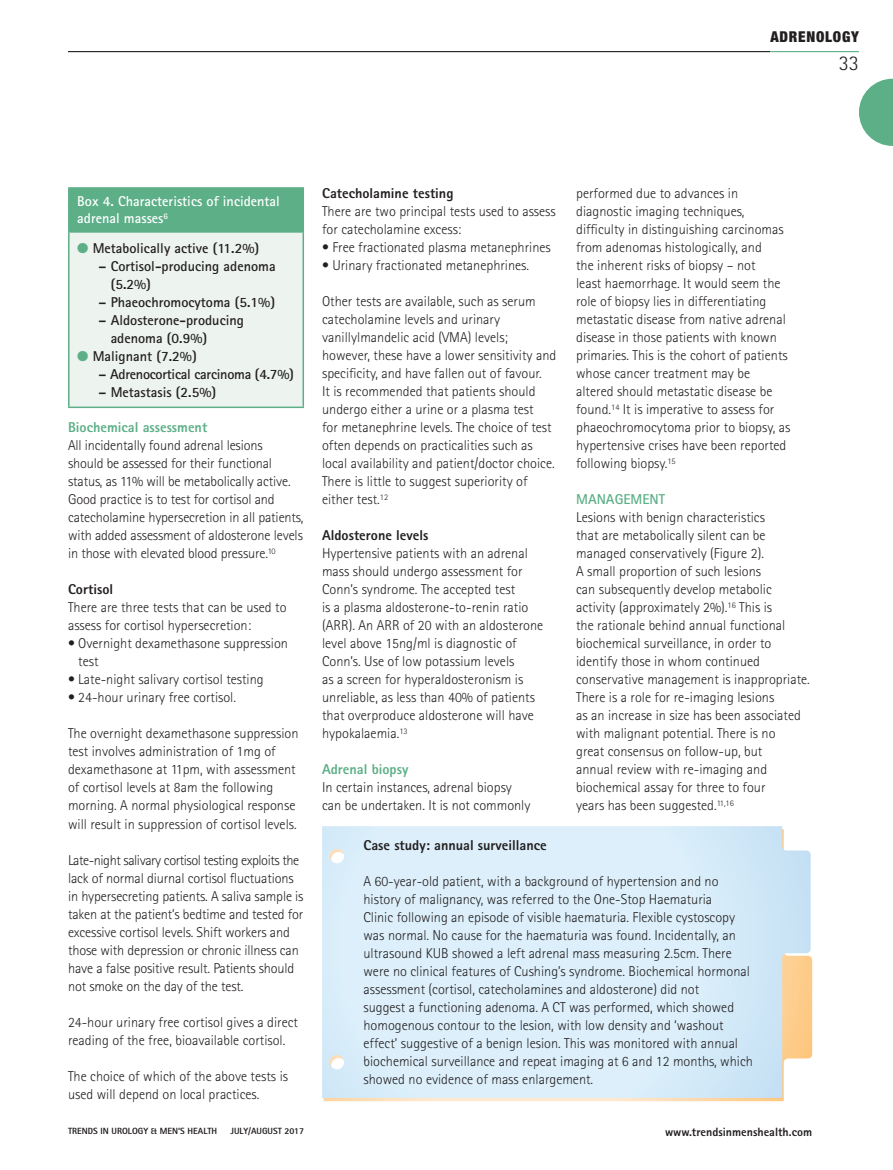
<style>
.page{position:relative;width:893px;height:1170px;background:#fff}
.page>*{position:absolute;margin:0;border:0;box-sizing:border-box;transform-origin:0 0}
.t1{font:300 21px "Rotis Sans Serif Std";color:#231f20}
.t2{font:900 condensed 15px "Helvetica Neue LT Std";letter-spacing:.05em;color:#231f20}
.Body_copy{font:300 14.25px/18px "Rotis Sans Serif Std";color:#231f20}
.Box_text{font:700 14.25px/18px "Rotis Sans Serif Std";color:#231f20}
.Box_heading{font:700 14.25px/17.1px "Rotis Sans Serif Std";color:#fff}
.Heads_in_Text_3{font:800 14.25px "Rotis Sans Serif Std";color:#231f20}
.Heads_in_Text_2{font:800 14.25px "Rotis Sans Serif Std";color:#5caf87}
.Box_text-2{font:700 14.25px "Rotis Sans Serif Std";letter-spacing:-.02em;color:#231f20}
.Body_copy-2{font:800 14.25px "Rotis Sans Serif Std";color:#231f20}
.Heads_in_Text_1{font:700 14.25px "Rotis Sans Serif Std";color:#5caf87}
.t3{font:800 12px "Rotis Sans Serif Std";color:#231f20}
.t4{font:800 9px "Rotis Sans Serif Std";color:#231f20}
.s1{color:#5caf87}
</style>
<div class="page">
<hr style="left:68px;top:51px;width:702px;height:1px;background:#231f20">
<hr style="left:770px;top:51px;width:89px;height:1px;background:#5caf87">
<svg style="left:859px;top:79px;width:34px;height:67px"></svg>
<div style="left:69px;top:188px;width:234px;height:44px;background:#5caf87"></div>
<div style="left:69px;top:232px;width:234px;height:175px;background:#edf4ef"></div>
<hr style="left:68px;top:189px;width:2px;height:42px;background:#5caf87">
<hr style="left:68px;top:187px;width:236px;height:2px;background:#5caf87">
<hr style="left:303px;top:189px;width:1px;height:42px;background:#5caf87">
<hr style="left:68px;top:233px;width:2px;height:173px;background:#5caf87">
<hr style="left:68px;top:231px;width:236px;height:2px;background:#5caf87">
<hr style="left:303px;top:233px;width:1px;height:173px;background:#5caf87">
<hr style="left:68px;top:406px;width:236px;height:2px;background:#5caf87">
<svg style="left:322px;top:826px;width:489px;height:271px;background:#daecf7"></svg>
<p class="t2" style="left:770px;top:28px;width:90px">ADRENOLOGY</p>
<h1 class="t1" style="left:839px;top:51px;width:22px">33</h1>
<p class="Box_heading" style="left:77px;top:193px;width:204px">Box 4. Characteristics of incidental adrenal masses<sup>6</sup></p>
<p class="Box_text" style="left:77px;top:238px;width:183px"><span class="s1">●</span> Metabolically active (11.2%)</p>
<p class="Box_text" style="left:111px;top:256px;width:166px;text-indent:-12px">– Cortisol-producing adenoma (5.2%)</p>
<p class="Box_text" style="left:99px;top:292px;width:178px">– Phaeochromocytoma (5.1%)</p>
<p class="Box_text" style="left:111px;top:310px;width:135px;text-indent:-12px">– Aldosterone-producing adenoma (0.9%)</p>
<p class="Box_text" style="left:77px;top:346px;width:121px"><span class="s1">●</span> Malignant (7.2%)</p>
<p class="Box_text-2" style="left:99px;top:365px;width:197px">– Adrenocortical carcinoma (4.7%)</p>
<p class="Box_text" style="left:99px;top:382px;width:119px">– Metastasis (2.5%)</p>
<p class="Heads_in_Text_2" style="left:68px;top:418px;width:141px">Biochemical assessment</p>
<p class="Body_copy" style="left:68px;top:436px;width:237px">All incidentally found adrenal lesions<br>should be assessed for their functional status, as 11% will be metabolically active.<br>Good practice is to test for cortisol and catecholamine hypersecretion in all patients, with added assessment of aldosterone levels in those with elevated blood pressure.<sup>10</sup></p>
<p class="Heads_in_Text_3" style="left:68px;top:580px;width:47px">Cortisol</p>
<p class="Body_copy" style="left:68px;top:598px;width:220px">There are three tests that can be used to assess for cortisol hypersecretion:</p>
<p class="Body_copy" style="left:78px;top:634px;width:211px;text-indent:-10px">• Overnight dexamethasone suppression test</p>
<p class="Body_copy" style="left:68px;top:670px;width:197px">• Late-night salivary cortisol testing</p>
<p class="Body_copy" style="left:68px;top:688px;width:170px">• 24-hour urinary free cortisol.</p>
<p class="Body_copy" style="left:68px;top:724px;width:232px">The overnight dexamethasone suppression test involves administration of 1mg of dexamethasone at 11pm, with assessment of cortisol levels at 8am the following morning. A normal physiological response will result in suppression of cortisol levels.</p>
<p class="Body_copy" style="left:68px;top:850px;width:237px">Late-night salivary cortisol testing exploits the lack of normal diurnal cortisol fluctuations in hypersecreting patients. A saliva sample is taken at the patient’s bedtime and tested for excessive cortisol levels. Shift workers and those with depression or chronic illness can have a false positive result. Patients should not smoke on the day of the test.</p>
<p class="Body_copy" style="left:68px;top:1012px;width:232px">24-hour urinary free cortisol gives a direct reading of the free, bioavailable cortisol.</p>
<p class="Body_copy" style="left:68px;top:1066px;width:222px">The choice of which of the above tests is used will depend on local practices.</p>
<p class="Heads_in_Text_3" style="left:322px;top:184px;width:133px">Catecholamine testing</p>
<p class="Body_copy" style="left:322px;top:202px;width:235px">There are two principal tests used to assess for catecholamine excess:</p>
<p class="Body_copy" style="left:322px;top:238px;width:230px">• Free fractionated plasma metanephrines</p>
<p class="Body_copy" style="left:322px;top:256px;width:209px">• Urinary fractionated metanephrines.</p>
<p class="Body_copy" style="left:322px;top:292px;width:236px">Other tests are available, such as serum catecholamine levels and urinary vanillylmandelic acid (VMA) levels; however, these have a lower sensitivity and specificity, and have fallen out of favour.<br>It is recommended that patients should undergo either a urine or a plasma test<br>for metanephrine levels. The choice of test often depends on practicalities such as local availability and patient/doctor choice.<br>There is little to suggest superiority of either test.<sup>12</sup></p>
<p class="Heads_in_Text_3" style="left:322px;top:526px;width:108px">Aldosterone levels</p>
<p class="Body_copy" style="left:322px;top:544px;width:223px">Hypertensive patients with an adrenal mass should undergo assessment for Conn’s syndrome. The accepted test<br>is a plasma aldosterone-to-renin ratio (ARR). An ARR of 20 with an aldosterone level above 15ng/ml is diagnostic of Conn’s. Use of low potassium levels<br>as a screen for hyperaldosteronism is unreliable, as less than 40% of patients that overproduce aldosterone will have hypokalaemia.<sup>13</sup></p>
<p class="Heads_in_Text_2" style="left:322px;top:760px;width:88px">Adrenal biopsy</p>
<p class="Body_copy" style="left:322px;top:778px;width:210px">In certain instances, adrenal biopsy can be undertaken. It is not commonly</p>
<p class="Body_copy" style="left:576px;top:184px;width:216px">performed due to advances in diagnostic imaging techniques, difficulty in distinguishing carcinomas from adenomas histologically, and<br>the inherent risks of biopsy – not<br>least haemorrhage. It would seem the role of biopsy lies in differentiating metastatic disease from native adrenal disease in those patients with known primaries. This is the cohort of patients whose cancer treatment may be altered should metastatic disease be found.<sup>14</sup> It is imperative to assess for phaeochromocytoma prior to biopsy, as hypertensive crises have been reported following biopsy.<sup>15</sup></p>
<p class="Heads_in_Text_1" style="left:576px;top:490px;width:90px">MANAGEMENT</p>
<p class="Body_copy" style="left:576px;top:508px;width:235px">Lesions with benign characteristics<br>that are metabolically silent can be managed conservatively (Figure 2).<br>A small proportion of such lesions<br>can subsequently develop metabolic activity (approximately 2%).<sup>16</sup> This is<br>the rationale behind annual functional biochemical surveillance, in order to identify those in whom continued conservative management is inappropriate.<br>There is a role for re-imaging lesions<br>as an increase in size has been associated with malignant potential. There is no<br>great consensus on follow-up, but<br>annual review with re-imaging and biochemical assay for three to four<br>years has been suggested.<sup>11,16</sup></p>
<p class="Body_copy-2" style="left:363px;top:835px;width:185px">Case study: annual surveillance</p>
<p class="Body_copy" style="left:363px;top:871px;width:391px">A 60-year-old patient, with a background of hypertension and no history of malignancy, was referred to the One-Stop Haematuria<br>Clinic following an episode of visible haematuria. Flexible cystoscopy was normal. No cause for the haematuria was found. Incidentally, an ultrasound KUB showed a left adrenal mass measuring 2.5cm. There were no clinical features of Cushing’s syndrome. Biochemical hormonal assessment (cortisol, catecholamines and aldosterone) did not<br>suggest a functioning adenoma. A CT was performed, which showed homogenous contour to the lesion, with low density and ‘washout effect’ suggestive of a benign lesion. This was monitored with annual biochemical surveillance and repeat imaging at 6 and 12 months, which showed no evidence of mass enlargement.</p>
<p class="t4" style="left:68px;top:1124px;width:151px">TRENDS IN UROLOGY &amp; MEN’S HEALTH</p>
<p class="t4" style="left:231px;top:1124px;width:75px">JULY/AUGUST 2017</p>
<p class="t3" style="left:665px;top:1123px;width:149px">www.trendsinmenshealth.com</p>
</div>
